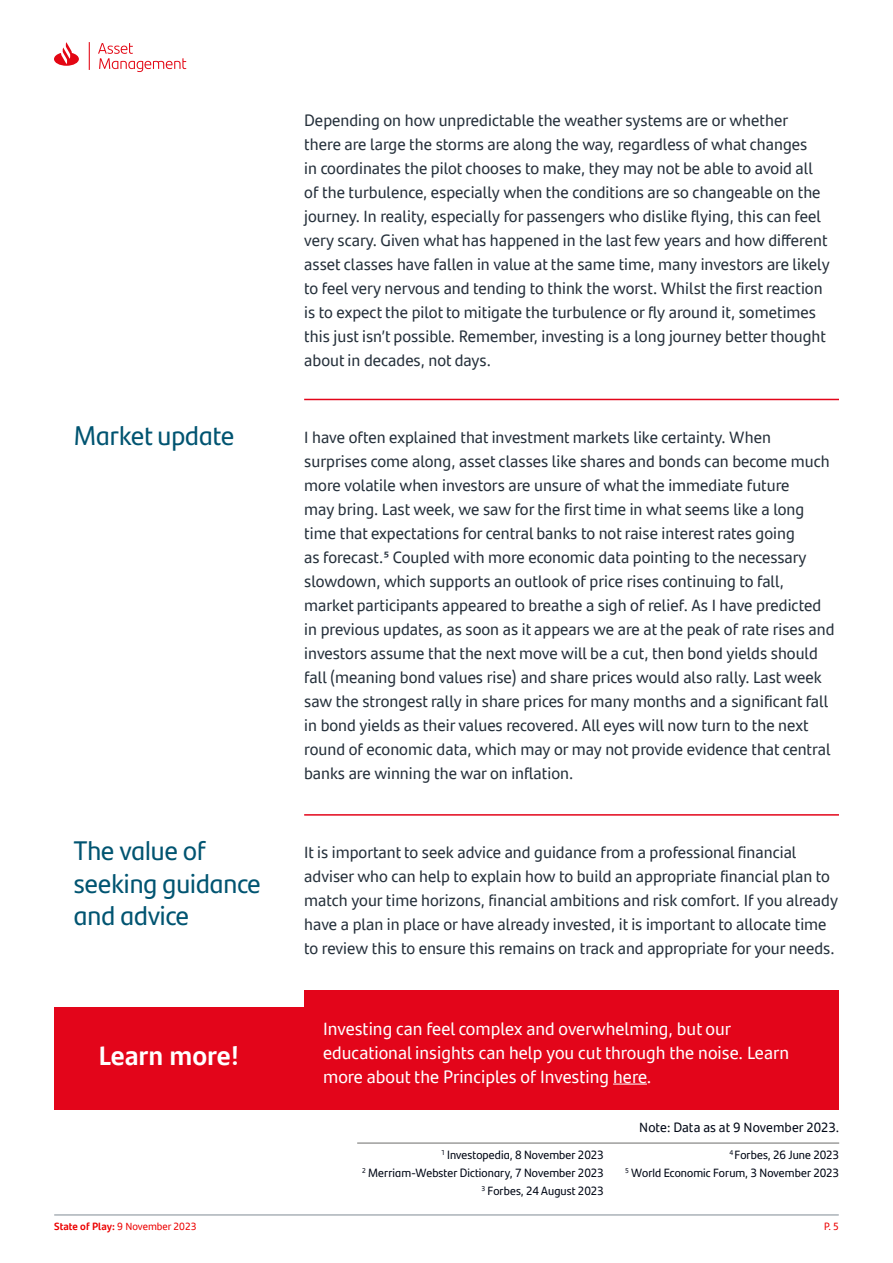
<style>
.page{position:relative;width:893px;height:1263px;background:#fff}
.page>*{position:absolute;margin:0;border:0;box-sizing:border-box;transform-origin:0 0}
.t1{font:27px/32.4px "Santander Headline";color:#005471}
.t2{font:700 27px "Santander Text";color:#fff}
.t3{font:18px/24px "Santander Text";color:#fff}
.t4{font:16.5px/24px "Santander Text";color:#25303b}
.t5{font:13.5px "Santander Text";color:#000715}
.t6{font:12px/18px "Santander Headline";letter-spacing:.005em;color:#000715;text-align:right}
.t7{font:10.5px "Santander Text";color:#ec0000}
.t8{font:10.5px "Santander Headline";color:#ec0000}
.s1{font-weight:700}
</style>
<div class="page">
<hr style="left:54px;top:1215px;width:785px;height:1px;background:#808b94">
<svg style="left:54px;top:42px;width:132px;height:30px"></svg>
<hr style="left:304px;top:814px;width:535px;height:2px;background:#e3051a">
<hr style="left:304px;top:399px;width:535px;height:1px;background:#e3051a">
<div style="left:54px;top:991px;width:784px;height:119px;background:#e3051a"></div>
<div style="left:48px;top:972px;width:255px;height:34px;background:#fff"></div>
<hr style="left:613px;top:1083px;width:34px;height:1px;background:#fff">
<hr style="left:357px;top:1142px;width:482px;height:2px;background:#9d9d9c">
<h1 class="t1" style="left:74px;top:418px;width:162px">Market update</h1>
<h1 class="t1" style="left:74px;top:833px;width:189px">The value of seeking guidance and advice</h1>
<h1 class="t2" style="left:98px;top:1034px;width:142px">Learn more!</h1>
<p class="t4" style="left:304px;top:107px;width:527px">Depending on how unpredictable the weather systems are or whether<br>there are large the storms are along the way, regardless of what changes<br>in coordinates the pilot chooses to make, they may not be able to avoid all of the turbulence, especially when the conditions are so changeable on the journey. In reality, especially for passengers who dislike flying, this can feel very scary. Given what has happened in the last few years and how different asset classes have fallen in value at the same time, many investors are likely to feel very nervous and tending to think the worst. Whilst the first reaction is to expect the pilot to mitigate the turbulence or fly around it, sometimes this just isn’t possible. Remember, investing is a long journey better thought about in decades, not days.</p>
<p class="t4" style="left:304px;top:424px;width:532px">I have often explained that investment markets like certainty. When surprises come along, asset classes like shares and bonds can become much more volatile when investors are unsure of what the immediate future<br>may bring. Last week, we saw for the first time in what seems like a long time that expectations for central banks to not raise interest rates going<br>as forecast.5 Coupled with more economic data pointing to the necessary slowdown, which supports an outlook of price rises continuing to fall, market participants appeared to breathe a sigh of relief. As I have predicted in previous updates, as soon as it appears we are at the peak of rate rises and investors assume that the next move will be a cut, then bond yields should fall (meaning bond values rise) and share prices would also rally. Last week saw the strongest rally in share prices for many months and a significant fall in bond yields as their values recovered. All eyes will now turn to the next round of economic data, which may or may not provide evidence that central banks are winning the war on inflation.</p>
<p class="t4" style="left:304px;top:839px;width:535px">It is important to seek advice and guidance from a professional financial adviser who can help to explain how to build an appropriate financial plan to match your time horizons, financial ambitions and risk comfort. If you already have a plan in place or have already invested, it is important to allocate time to review this to ensure this remains on track and appropriate for your needs.</p>
<p class="t3" style="left:323px;top:1015px;width:467px">Investing can feel complex and overwhelming, but our educational insights can help you cut through the noise. Learn more about the Principles of Investing here.</p>
<p class="t5" style="left:639px;top:1117px;width:201px">Note: Data as at 9 November 2023.</p>
<p class="t6" style="left:362px;top:1145px;width:243px"><sup>1</sup> Investopedia, 8 November 2023<br><sup>2</sup> Merriam-Webster Dictionary, 7 November 2023<br><sup>3</sup> Forbes, 24 August 2023</p>
<p class="t6" style="left:625px;top:1145px;width:216px"><sup>4</sup> Forbes, 26 June 2023<br><sup>5</sup> World Economic Forum, 3 November 2023</p>
<p class="t7" style="left:54px;top:1218px;width:144px"><span class="s1">State of Play:</span> 9 November 2023</p>
<p class="t8" style="left:824px;top:1218px;width:16px">P. 5</p>
</div>
